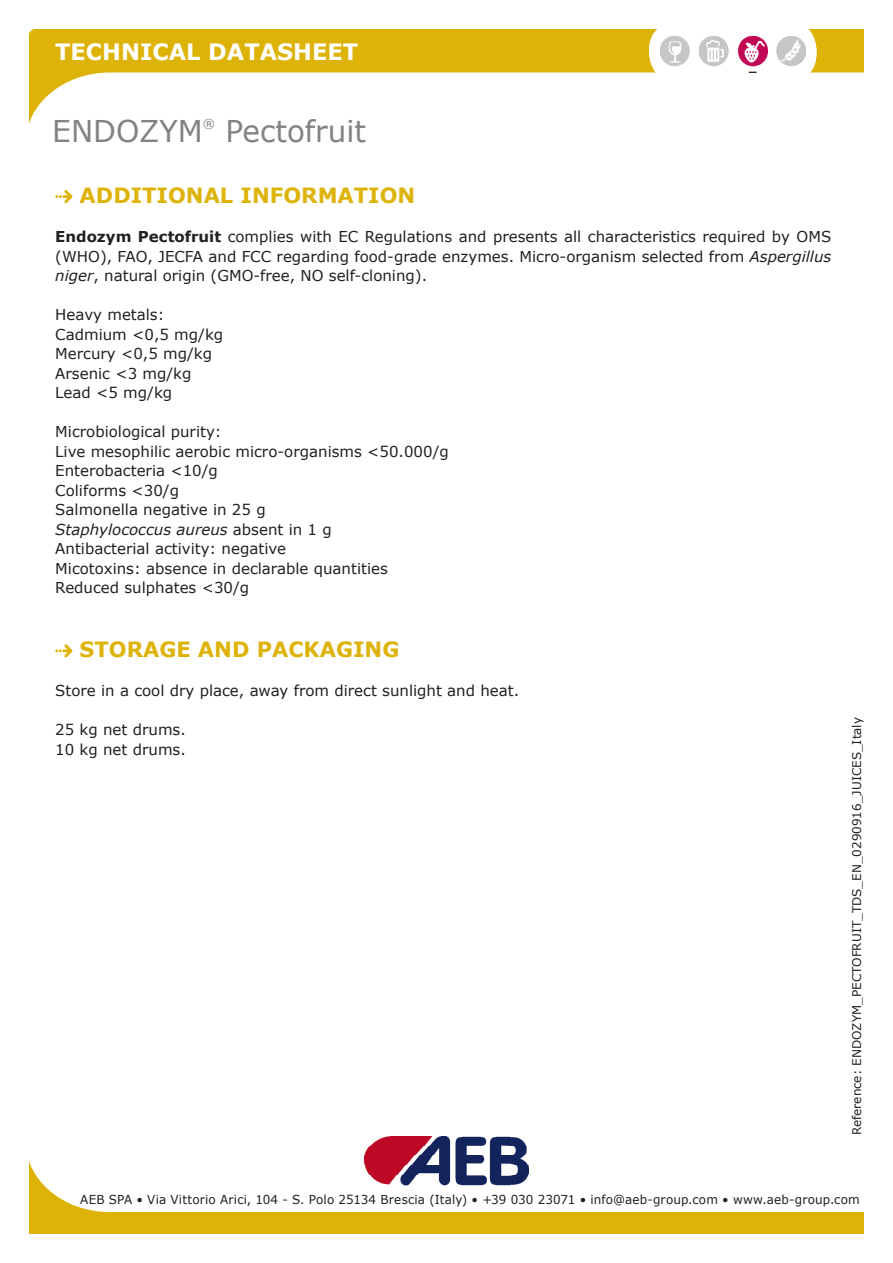
<style>
.page{position:relative;width:893px;height:1263px;background:#fff}
.page>*{position:absolute;margin:0;border:0;box-sizing:border-box;transform-origin:0 0}
.t1{font:30px "Verdana";color:#808285}
.t2{font:700 22.5px "Verdana";color:#fff}
.t3{font:700 21px "Verdana";color:#deb308}
.t4{font:15px/19.5px "Verdana";color:#231f20;text-align:justify}
.t5{font:italic 15px "Verdana";color:#231f20}
.t6{font:12.3px "Verdana";letter-spacing:.01em;color:#231f20}
.t7{font:12.3px "Verdana";color:#808285}
.t8{font:12px "Verdana";color:#231f20}
.s1{font-weight:700}
.s2{font-style:italic}
.s3{font-style:normal}
</style>
<div class="page">
<svg style="left:30px;top:1164px;width:833px;height:69px"></svg>
<svg style="left:30px;top:30px;width:833px;height:91px"></svg>
<div style="left:649px;top:22px;width:167px;height:60px;background:#fff;border-radius:28px"></div>
<img style="left:364px;top:1136px;width:165px;height:49px">
<img style="left:661px;top:36px;width:144px;height:36px">
<svg style="left:55px;top:190px;width:17px;height:13px"></svg>
<svg style="left:55px;top:644px;width:17px;height:13px"></svg>
<h2 class="t2" style="left:55px;top:36px;width:304px">TECHNICAL DATASHEET</h2>
<p class="t1" style="left:52px;top:110px;width:152px">ENDOZYM</p>
<p class="t7" style="left:203px;top:115px;width:14px">®</p>
<p class="t1" style="left:226px;top:110px;width:142px">Pectofruit</p>
<p class="t3" style="left:80px;top:181px;width:337px">ADDITIONAL INFORMATION</p>
<p class="t4" style="left:55px;top:227px;width:777px"><span class="s1">Endozym Pectofruit</span> complies with EC Regulations and presents all characteristics required by OMS (WHO), FAO, JECFA and FCC regarding food-grade enzymes. Micro-organism selected from <span class="s2">Aspergillus niger</span>, natural origin (GMO-free, NO self-cloning).</p>
<p class="t4" style="left:55px;top:305px;width:111px">Heavy metals:</p>
<p class="t4" style="left:55px;top:324px;width:169px">Cadmium &lt;0,5 mg/kg</p>
<p class="t4" style="left:55px;top:344px;width:158px">Mercury &lt;0,5 mg/kg</p>
<p class="t4" style="left:55px;top:363px;width:138px">Arsenic &lt;3 mg/kg</p>
<p class="t4" style="left:55px;top:383px;width:119px">Lead &lt;5 mg/kg</p>
<p class="t4" style="left:55px;top:422px;width:168px">Microbiological purity:</p>
<p class="t4" style="left:55px;top:441px;width:395px">Live mesophilic aerobic micro-organisms &lt;50.000/g</p>
<p class="t4" style="left:55px;top:461px;width:164px">Enterobacteria &lt;10/g</p>
<p class="t4" style="left:55px;top:480px;width:125px">Coliforms &lt;30/g</p>
<p class="t4" style="left:55px;top:500px;width:212px">Salmonella negative in 25 g</p>
<p class="t5" style="left:55px;top:519px;width:278px">Staphylococcus aureus <span class="s3">absent in 1 g</span></p>
<p class="t4" style="left:55px;top:539px;width:232px">Antibacterial activity: negative</p>
<p class="t4" style="left:55px;top:558px;width:334px">Micotoxins: absence in declarable quantities</p>
<p class="t4" style="left:55px;top:578px;width:195px">Reduced sulphates &lt;30/g</p>
<p class="t3" style="left:80px;top:635px;width:321px">STORAGE AND PACKAGING</p>
<p class="t4" style="left:55px;top:681px;width:465px">Store in a cool dry place, away from direct sunlight and heat.</p>
<p class="t4" style="left:55px;top:720px;width:132px">25 kg net drums.</p>
<p class="t4" style="left:55px;top:739px;width:132px">10 kg net drums.</p>
<p class="t8" style="left:849px;top:1135px;width:420px;rotate:-90deg">Reference: ENDOZYM_PECTOFRUIT_TDS_EN_0290916_JUICES_Italy</p>
<p class="t6" style="left:80px;top:1190px;width:781px">AEB SPA • Via Vittorio Arici, 104 - S. Polo 25134 Brescia (Italy) • +39 030 23071 • info@aeb-group.com • www.aeb-group.com</p>
</div>
